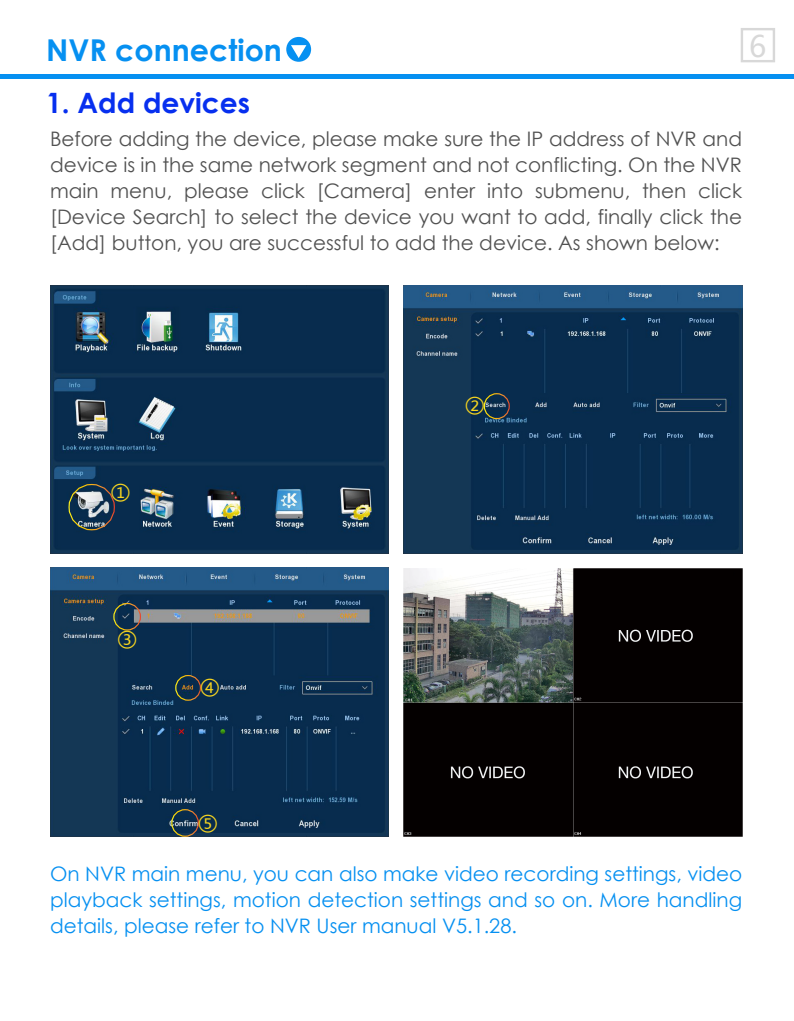
<style>
.page{position:relative;width:794px;height:1021px;background:#fff}
.page>*{position:absolute;margin:0;border:0;box-sizing:border-box;transform-origin:0 0}
.t1{font:700 30px "Century Gothic";color:#0690f1}
.t2{font:29.2px "Microsoft Ya Hei";color:#d8d8d8}
.t3{font:700 28px "Century Gothic";color:#072fef}
.t4{font:20px/26px "Century Gothic";color:#515151;text-align:justify}
.t5{font:20px/26px "Century Gothic";color:#0690f1;text-align:justify}
.t6{font:19.6px "Microsoft Ya Hei";color:#f4d320}
</style>
<div class="page">
<img style="left:403px;top:568px;width:339px;height:268px">
<img style="left:403px;top:285px;width:339px;height:269px">
<img style="left:50px;top:568px;width:339px;height:268px">
<img style="left:50px;top:285px;width:339px;height:269px">
<div style="left:68px;top:484px;width:47px;height:46px;border:1px solid #fff;border-radius:50%"></div>
<div style="left:484px;top:393px;width:26px;height:26px;border:1px solid #fff;border-radius:50%"></div>
<div style="left:113px;top:603px;width:28px;height:27px;border:1px solid #fff;border-radius:50%"></div>
<div style="left:175px;top:675px;width:26px;height:25px;border:1px solid #fff;border-radius:50%"></div>
<div style="left:171px;top:809px;width:28px;height:27px;border:1px solid #fff;border-radius:50%"></div>
<div style="left:0;top:74px;width:792px;height:5px;background:#0690f1"></div>
<div style="left:286px;top:37px;width:25px;height:25px;background:#0690f1;border-radius:50%"></div>
<svg style="left:291px;top:45px;width:15px;height:13px"></svg>
<div style="left:740px;top:28px;width:35px;height:34px;border:2px solid #d8d8d8"></div>
<h1 class="t1" style="left:46px;top:27px;width:237px">NVR connection</h1>
<h3 class="t3" style="left:46px;top:81px;width:205px">1. Add devices</h3>
<p class="t4" style="left:50px;top:125px;width:693px">Before adding the device, please make sure the IP address of NVR and device is in the same network segment and not conflicting. On the NVR main menu, please click [Camera] enter into submenu, then click [Device Search] to select the device you want to add, finally click the [Add] button, you are successful to add the device. As shown below:</p>
<h2 class="t2" style="left:749px;top:26px;width:19px">6</h2>
<p class="t6" style="left:111px;top:478px;width:21px">①</p>
<p class="t6" style="left:117px;top:625px;width:21px">③</p>
<p class="t6" style="left:200px;top:673px;width:21px">④</p>
<p class="t6" style="left:198px;top:808px;width:21px">⑤</p>
<p class="t6" style="left:465px;top:390px;width:21px">②</p>
<p class="t5" style="left:50px;top:860px;width:694px">On NVR main menu, you can also make video recording settings, video playback settings, motion detection settings and so on. More handling details, please refer to NVR User manual V5.1.28.</p>
</div>
